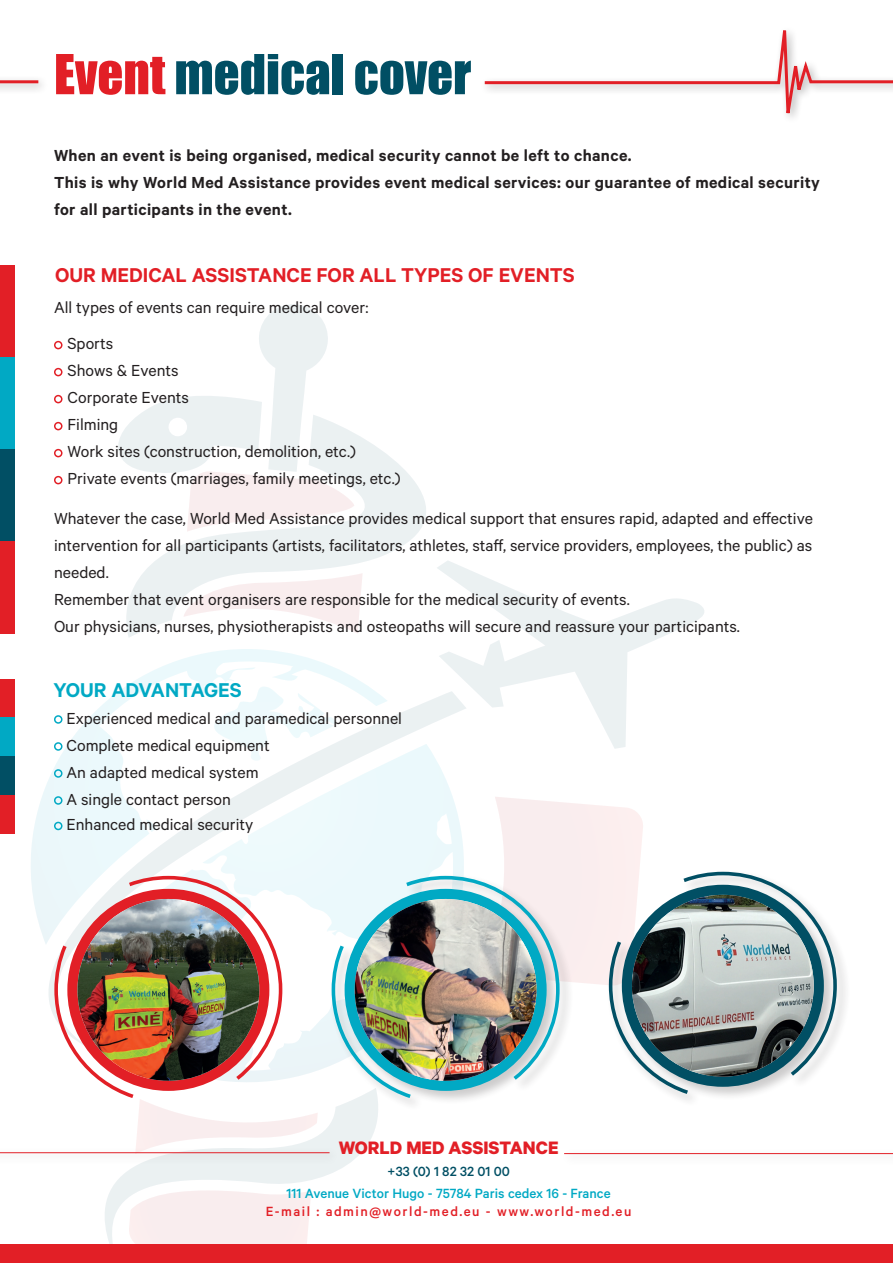
<style>
.page{position:relative;width:893px;height:1263px;background:#fff}
.page>*{position:absolute;margin:0;border:0;box-sizing:border-box;transform-origin:0 0}
.t1{font:50.85px "Impact";color:#014f64}
.t2{font:600 22.5px "Calibre";color:#e21f26}
.t3{font:600 22.5px "Calibre";color:#01a9c4}
.t4{font:700 20.25px "Calibre";color:#e21f26}
.t5{font:18px/27px "Calibre";color:#231f20}
.t6{font:600 18px/27px "Calibre";letter-spacing:.02em;color:#231f20}
.t7{font:500 15px "Calibre";color:#01a9c4}
.t8{font:500 15px "Calibre";letter-spacing:.1em;color:#e21f26}
.t9{font:500 15px "Calibre";color:#014f64}
.s1{color:#e21f26}
</style>
<div class="page">
<svg style="left:139px;top:304px;width:189px;height:111px"></svg>
<svg style="left:118px;top:415px;width:308px;height:222px"></svg>
<svg style="left:49px;top:698px;width:387px;height:315px;fill:#ebf1f2"></svg>
<svg style="left:436px;top:561px;width:268px;height:188px"></svg>
<svg style="left:183px;top:573px;width:180px;height:61px"></svg>
<svg style="left:0;top:746px;width:15px;height:88px"></svg>
<svg style="left:105px;top:1111px;width:273px;height:133px"></svg>
<svg style="left:31px;top:649px;width:357px;height:296px"></svg>
<svg style="left:208px;top:686px;width:130px;height:58px"></svg>
<svg style="left:73px;top:744px;width:394px;height:326px"></svg>
<svg style="left:484px;top:30px;width:409px;height:88px"></svg>
<div style="left:0;top:679px;width:14px;height:39px;background:#e21f26"></div>
<div style="left:0;top:718px;width:14px;height:38px;background:#01a9c4"></div>
<div style="left:0;top:756px;width:14px;height:39px;background:#014f64"></div>
<div style="left:0;top:795px;width:14px;height:38px;background:#e21f26"></div>
<div style="left:0;top:266px;width:14px;height:92px;background:#e21f26"></div>
<div style="left:0;top:358px;width:14px;height:92px;background:#01a9c4"></div>
<div style="left:0;top:450px;width:14px;height:92px;background:#014f64"></div>
<div style="left:0;top:542px;width:14px;height:92px;background:#e21f26"></div>
<div style="left:54px;top:341px;width:9px;height:8px;border:2px solid #e21f26;border-radius:50%"></div>
<div style="left:54px;top:368px;width:9px;height:8px;border:2px solid #e21f26;border-radius:50%"></div>
<div style="left:54px;top:395px;width:9px;height:8px;border:2px solid #e21f26;border-radius:50%"></div>
<div style="left:54px;top:422px;width:9px;height:8px;border:2px solid #e21f26;border-radius:50%"></div>
<div style="left:54px;top:449px;width:9px;height:8px;border:2px solid #e21f26;border-radius:50%"></div>
<div style="left:54px;top:476px;width:9px;height:8px;border:2px solid #e21f26;border-radius:50%"></div>
<img style="left:53px;top:874px;width:265px;height:273px">
<div style="left:329px;top:874px;width:244px;height:237px;background:#231f20;opacity:.23"></div>
<div style="left:607px;top:869px;width:244px;height:238px;background:#231f20;opacity:.23"></div>
<img style="left:327px;top:797px;width:512px;height:304px">
<img style="left:632px;top:895px;width:182px;height:182px;border-radius:91px">
<div style="left:54px;top:715px;width:9px;height:9px;border:2px solid #01a9c4;border-radius:50%"></div>
<div style="left:54px;top:742px;width:9px;height:9px;border:2px solid #01a9c4;border-radius:50%"></div>
<div style="left:54px;top:769px;width:9px;height:9px;border:2px solid #01a9c4;border-radius:50%"></div>
<div style="left:54px;top:796px;width:9px;height:9px;border:2px solid #01a9c4;border-radius:50%"></div>
<div style="left:54px;top:822px;width:9px;height:8px;border:2px solid #01a9c4;border-radius:50%"></div>
<div style="left:0;top:75px;width:49px;height:19px;background:#231f20;opacity:.35"></div>
<hr style="left:0;top:80px;width:38px;height:3px;background:#e21f26">
<div style="left:560px;top:1148px;width:333px;height:17px;background:#231f20;opacity:.35"></div>
<hr style="left:564px;top:1153px;width:329px;height:1px;background:#e21f26">
<div style="left:0;top:1244px;width:893px;height:19px;background:#e21f26"></div>
<div style="left:0;top:1147px;width:340px;height:17px;background:#231f20;opacity:.35"></div>
<hr style="left:0;top:1152px;width:330px;height:1px;background:#e21f26">
<h1 class="t1" style="left:54px;top:35px;width:419px"><span class="s1">Event</span> medical cover</h1>
<p class="t6" style="left:54px;top:141px;width:767px">When an event is being organised, medical security cannot be left to chance.<br>This is why World Med Assistance provides event medical services: our guarantee of medical security for all participants in the event.</p>
<p class="t2" style="left:55px;top:262px;width:521px">OUR MEDICAL ASSISTANCE FOR ALL TYPES OF EVENTS</p>
<p class="t5" style="left:54px;top:293px;width:316px">All types of events can require medical cover:</p>
<p class="t5" style="left:68px;top:330px;width:334px">Sports<br>Shows &amp; Events<br>Corporate Events<br>Filming<br>Work sites (construction, demolition, etc.)<br>Private events (marriages, family meetings, etc.)</p>
<p class="t5" style="left:54px;top:504px;width:760px">Whatever the case, World Med Assistance provides medical support that ensures rapid, adapted and effective intervention for all participants (artists, facilitators, athletes, staff, service providers, employees, the public) as needed.<br>Remember that event organisers are responsible for the medical security of events.<br>Our physicians, nurses, physiotherapists and osteopaths will secure and reassure your participants.</p>
<p class="t3" style="left:54px;top:676px;width:190px">YOUR ADVANTAGES</p>
<p class="t5" style="left:66px;top:704px;width:337px">Experienced medical and paramedical personnel<br>Complete medical equipment<br>An adapted medical system<br>A single contact person<br>Enhanced medical security</p>
<p class="t4" style="left:339px;top:1136px;width:221px">WORLD MED ASSISTANCE</p>
<p class="t7" style="left:287px;top:1185px;width:325px">111 Avenue Victor Hugo - 75784 Paris cedex 16 - France</p>
<p class="t8" style="left:266px;top:1203px;width:367px">E-mail : admin@world-med.eu - www.world-med.eu</p>
<p class="t9" style="left:387px;top:1162px;width:124px">+33 (0) 1 82 32 01 00</p>
</div>
